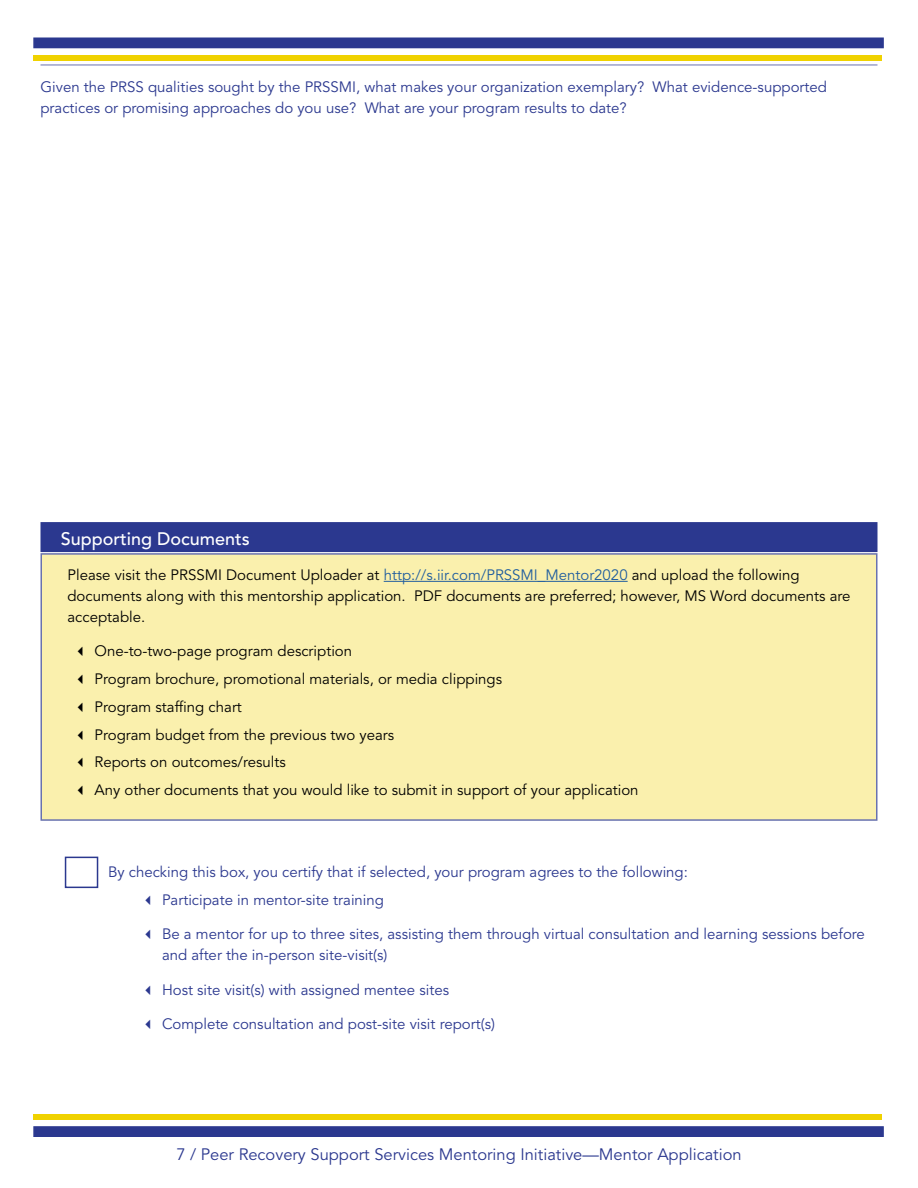
<style>
.page{position:relative;width:918px;height:1188px;background:#fff}
.page>*{position:absolute;margin:0;border:0;box-sizing:border-box;transform-origin:0 0}
.t1{font:500 18px "Avenir LT Std";color:#fff}
.t2{font:16.5px "Avenir LT Std";color:#2b388f}
.t3{font:15px/21px "Avenir LT Std";color:#2b388f}
.t4{font:15px/27.8px "Avenir LT Std";color:#000}
.s1{color:#215e9e}
</style>
<div class="page">
<div style="left:33px;top:38px;width:851px;height:10px;background:#2b388f"></div>
<div style="left:33px;top:55px;width:849px;height:5px;background:#f0d200"></div>
<div style="left:33px;top:1126px;width:851px;height:11px;background:#2b388f;border:2px solid #2b388f"></div>
<div style="left:33px;top:1114px;width:849px;height:6px;background:#f0d200"></div>
<div style="left:40px;top:553px;width:838px;height:268px;background:#faf0ad;border:2px solid #6972af"></div>
<hr style="left:40px;top:65px;width:838px;height:1px;background:#6972af">
<div style="left:40px;top:522px;width:838px;height:30px;background:#2b388f"></div>
<hr style="left:384px;top:581px;width:244px;height:1px;background:#215e9e">
<div style="left:65px;top:857px;width:33px;height:31px;border:2px solid #2b388f"></div>
<p class="t3" style="left:40px;top:77px;width:788px">Given the PRSS qualities sought by the PRSSMI, what makes your organization exemplary? What evidence-supported practices or promising approaches do you use? What are your program results to date?</p>
<p class="t1" style="left:61px;top:529px;width:191px">Supporting Documents</p>
<p class="t4" style="left:68px;top:565px;width:785px;line-height:21px">Please visit the PRSSMI Document Uploader at <span class="s1">http://s.iir.com/PRSSMI_Mentor2020</span> and upload the following documents along with this mentorship application. PDF documents are preferred; however, MS Word documents are acceptable.</p>
<p class="t4" style="left:94px;top:638px;width:546px">One-to-two-page program description<br>Program brochure, promotional materials, or media clippings<br>Program staffing chart<br>Program budget from the previous two years<br>Reports on outcomes/results<br>Any other documents that you would like to submit in support of your application</p>
<p class="t3" style="left:162px;top:858px;width:527px;line-height:27.8px;text-indent:-54px">By checking this box, you certify that if selected, your program agrees to the following:<br>Participate in mentor-site training</p>
<p class="t3" style="left:162px;top:924px;width:704px">Be a mentor for up to three sites, assisting them through virtual consultation and learning sessions before and after the in-person site-visit(s)</p>
<p class="t3" style="left:162px;top:979px;width:289px">Host site visit(s) with assigned mentee sites</p>
<p class="t3" style="left:162px;top:1014px;width:334px">Complete consultation and post-site visit report(s)</p>
<p class="t2" style="left:176px;top:1145px;width:567px">7 / Peer Recovery Support Services Mentoring Initiative—Mentor Application</p>
</div>
